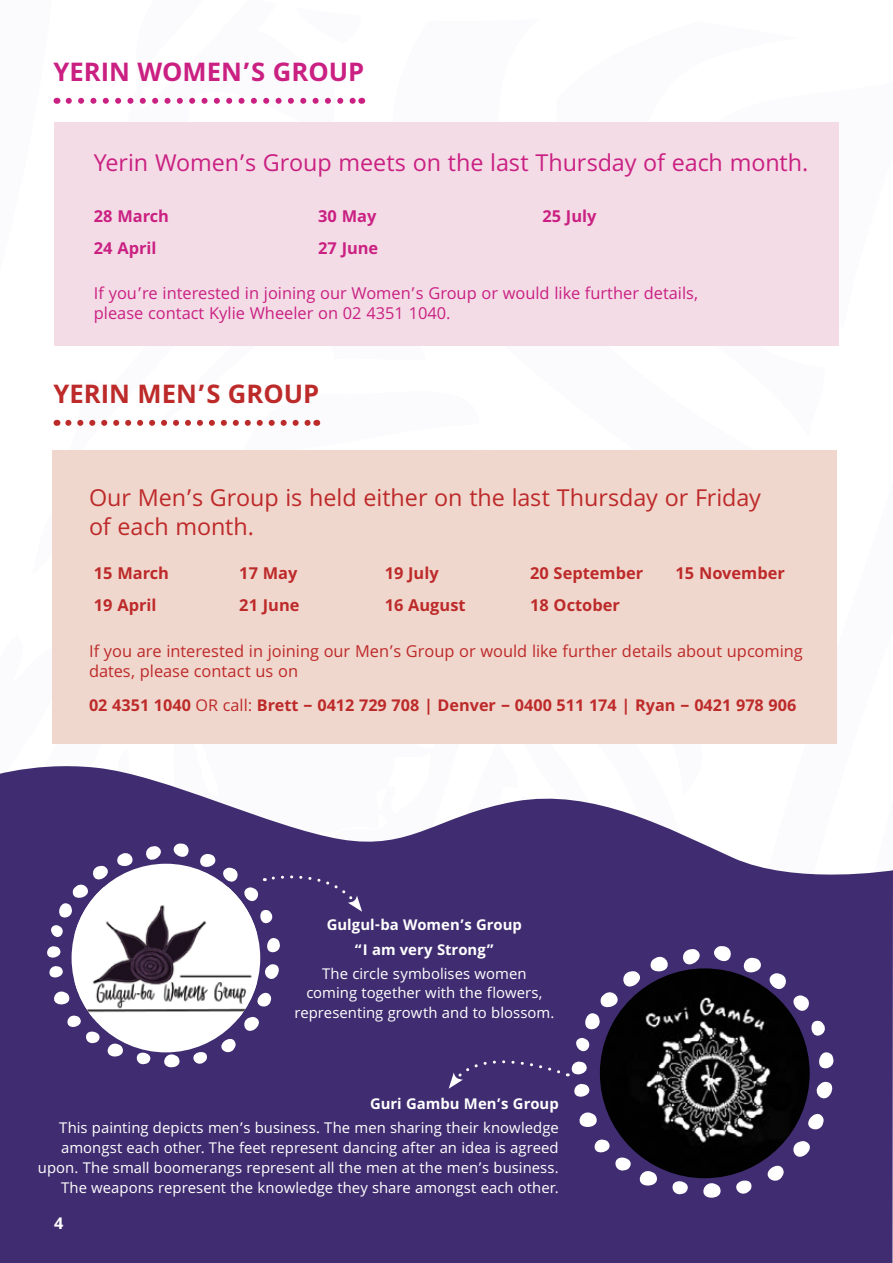
<style>
.page{position:relative;width:893px;height:1263px;background:#fff}
.page>*{position:absolute;margin:0;border:0;box-sizing:border-box;transform-origin:0 0}
.t1{font:700 28.5px "Khula";color:#ca2082}
.t2{font:700 28.5px "Khula";color:#bd2a2a}
.t3{font:25.95px/28.8px "Khula";letter-spacing:-.005em;color:#bd2a2a}
.t4{font:25.95px "Khula";letter-spacing:-.005em;color:#ca2082}
.t5{font:18.15px/20.2px "Khula";color:#ca2082}
.t6{font:18.15px/19.5px "Khula";color:#bd2a2a}
.t7{font:700 18.15px/31.5px "Khula";color:#bd2a2a}
.t8{font:700 18.15px/31.5px "Khula";color:#ca2082}
.t9{font:700 18px "Khula";color:#bd2a2a}
.t10{font:700 18px "Khula";color:#fff}
.t11{font:16.5px/19.8px "Khula";letter-spacing:.005em;color:#fff;text-align:right}
.t12{font:700 16.5px/24px "Khula";color:#fff;text-align:center}
.s1{font-weight:400}
</style>
<div class="page">
<svg style="left:0;top:766px;width:893px;height:497px;fill:#402d71"></svg>
<svg style="left:68px;top:420px;width:242px;height:6px"></svg>
<svg style="left:117px;top:846px;width:46px;height:21px"></svg>
<svg style="left:49px;top:989px;width:21px;height:16px"></svg>
<svg style="left:46px;top:965px;width:18px;height:14px"></svg>
<svg style="left:44px;top:865px;width:66px;height:94px"></svg>
<svg style="left:172px;top:843px;width:190px;height:85px"></svg>
<div style="left:54px;top:122px;width:785px;height:223px;background:#f3dce6"></div>
<svg style="left:69px;top:98px;width:286px;height:6px"></svg>
<img style="left:600px;top:968px;width:210px;height:210px;border-radius:105px">
<div style="left:72px;top:864px;width:188px;height:188px;background:#fff;border-radius:50%"></div>
<img style="left:75px;top:887px;width:182px;height:128px">
<svg style="left:134px;top:1051px;width:17px;height:14px"></svg>
<svg style="left:188px;top:1051px;width:19px;height:16px"></svg>
<svg style="left:266px;top:937px;width:15px;height:19px"></svg>
<svg style="left:64px;top:1015px;width:59px;height:42px"></svg>
<svg style="left:159px;top:1052px;width:21px;height:15px"></svg>
<svg style="left:216px;top:991px;width:56px;height:66px"></svg>
<svg style="left:260px;top:964px;width:20px;height:21px"></svg>
<svg style="left:669px;top:1180px;width:20px;height:15px"></svg>
<svg style="left:730px;top:1180px;width:22px;height:18px"></svg>
<svg style="left:803px;top:1112px;width:21px;height:22px"></svg>
<svg style="left:768px;top:973px;width:61px;height:68px"></svg>
<svg style="left:818px;top:1051px;width:17px;height:21px"></svg>
<svg style="left:650px;top:948px;width:52px;height:24px"></svg>
<svg style="left:712px;top:945px;width:50px;height:29px"></svg>
<svg style="left:574px;top:1109px;width:23px;height:18px"></svg>
<svg style="left:698px;top:1180px;width:23px;height:18px"></svg>
<svg style="left:761px;top:1140px;width:51px;height:46px"></svg>
<svg style="left:811px;top:1081px;width:22px;height:24px"></svg>
<svg style="left:591px;top:1138px;width:66px;height:48px"></svg>
<svg style="left:449px;top:970px;width:193px;height:128px"></svg>
<div style="left:52px;top:450px;width:785px;height:294px;background:#f0d7cd"></div>
<h1 class="t1" style="left:54px;top:54px;width:312px">YERIN WOMEN’S GROUP</h1>
<h2 class="t4" style="left:94px;top:147px;width:716px">Yerin Women’s Group meets on the last Thursday of each month.</h2>
<p class="t8" style="left:94px;top:200px;width:77px">28 March<br>24 April</p>
<p class="t8" style="left:318px;top:200px;width:62px">30 May<br>27 June</p>
<p class="t8" style="left:542px;top:200px;width:56px">25 July</p>
<p class="t5" style="left:94px;top:285px;width:606px">If you’re interested in joining our Women’s Group or would like further details, please contact Kylie Wheeler on 02 4351 1040.</p>
<h1 class="t2" style="left:54px;top:376px;width:267px">YERIN MEN’S GROUP</h1>
<h2 class="t3" style="left:89px;top:486px;width:673px">Our Men’s Group is held either on the last Thursday or Friday of each month.</h2>
<p class="t7" style="left:94px;top:557px;width:77px">15 March<br>19 April</p>
<p class="t7" style="left:239px;top:557px;width:62px">17 May<br>21 June</p>
<p class="t7" style="left:385px;top:557px;width:82px">19 July<br>16 August</p>
<p class="t7" style="left:530px;top:557px;width:115px">20 September<br>18 October</p>
<p class="t7" style="left:676px;top:557px;width:111px">15 November</p>
<p class="t6" style="left:89px;top:644px;width:715px">If you are interested in joining our Men’s Group or would like further details about upcoming dates, please contact us on</p>
<p class="t9" style="left:89px;top:694px;width:709px">02 4351 1040 <span class="s1">OR call:</span> Brett – 0412 729 708 | Denver – 0400 511 174 | Ryan – 0421 978 906</p>
<p class="t12" style="left:327px;top:913px;width:197px">Gulgul-ba Women’s Group “I am very Strong”</p>
<p class="t11" style="left:294px;top:965px;width:262px;text-align:center">The circle symbolises women<br>coming together with the flowers, representing growth and to blossom.</p>
<p class="t12" style="left:370px;top:1091px;width:190px">Guri Gambu Men’s Group</p>
<p class="t11" style="left:38px;top:1120px;width:522px">This painting depicts men’s business. The men sharing their knowledge amongst each other. The feet represent dancing after an idea is agreed upon. The small boomerangs represent all the men at the men’s business.<br>The weapons represent the knowledge they share amongst each other.</p>
<p class="t10" style="left:54px;top:1212px;width:11px">4</p>
</div>
